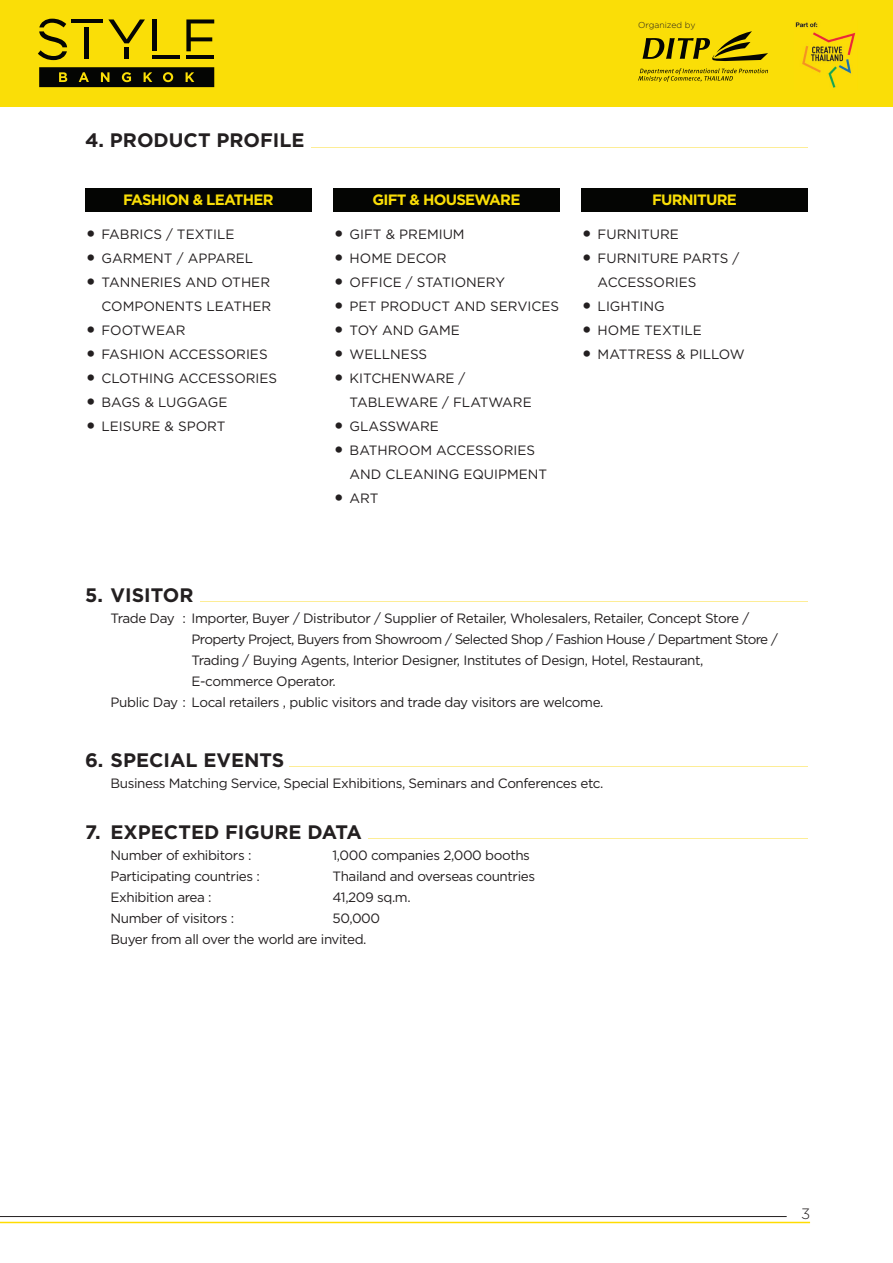
<style>
.page{position:relative;width:893px;height:1263px;background:#fff}
.page>*{position:absolute;margin:0;border:0;box-sizing:border-box;transform-origin:0 0}
.t1{font:700 19.5px "Gotham";color:#231f20}
.t2{font:700 15px "Gotham";letter-spacing:-.05em;color:#fade07}
.t3{font:300 15px "Gotham";color:#231f20}
.t4{font:13.5px/21px "Gotham";letter-spacing:-.03em;color:#231f20}
.t5{font:13.5px/24px "Gotham";color:#231f20}
.t6{font:13.5px "Gotham";letter-spacing:-.05em;color:#231f20}
.t7{font:13.5px "Gotham";letter-spacing:-.005em;color:#231f20}
.t8{font:300 8.55px "Gotham";color:#211d1f}
.s1{font-size:24px}
</style>
<div class="page">
<hr style="left:312px;top:147px;width:496px;height:1px;background:#fded96">
<div style="left:0;top:0;width:893px;height:106px;background:#fade07"></div>
<svg style="left:642px;top:31px;width:126px;height:30px"></svg>
<svg style="left:638px;top:68px;width:130px;height:14px"></svg>
<svg style="left:108px;top:19px;width:37px;height:24px"></svg>
<div style="left:124px;top:47px;width:5px;height:12px;background:#040503"></div>
<hr style="left:153px;top:19px;width:4px;height:32px;background:#040503">
<hr style="left:153px;top:55px;width:27px;height:4px;background:#040503">
<hr style="left:186px;top:55px;width:28px;height:4px;background:#040503">
<svg style="left:186px;top:19px;width:28px;height:32px"></svg>
<hr style="left:85px;top:27px;width:4px;height:32px;background:#040503">
<hr style="left:71px;top:19px;width:32px;height:4px;background:#040503">
<svg style="left:38px;top:19px;width:29px;height:41px"></svg>
<svg style="left:39px;top:67px;width:175px;height:20px;background:#1f1d03"></svg>
<img style="left:795px;top:22px;width:61px;height:66px">
<hr style="left:0;top:1222px;width:810px;height:1px;background:#ffdc01">
<hr style="left:0;top:1216px;width:787px;height:1px;background:#231f20">
<hr style="left:200px;top:601px;width:608px;height:1px;background:#fded96">
<hr style="left:289px;top:766px;width:519px;height:1px;background:#fded96">
<hr style="left:368px;top:838px;width:440px;height:1px;background:#fded96">
<div style="left:85px;top:188px;width:226px;height:24px;background:#040503"></div>
<div style="left:333px;top:188px;width:226px;height:24px;background:#040503"></div>
<div style="left:581px;top:188px;width:226px;height:24px;background:#040503"></div>
<h1 class="t1" style="left:85px;top:128px;width:221px">4. PRODUCT PROFILE</h1>
<p class="t8" style="left:638px;top:19px;width:59px">Organized by</p>
<p class="t2" style="left:123px;top:190px;width:152px">FASHION &amp; LEATHER</p>
<p class="t2" style="left:373px;top:190px;width:149px">GIFT &amp; HOUSEWARE</p>
<p class="t2" style="left:652px;top:190px;width:86px">FURNITURE</p>
<p class="t5" style="left:85px;top:222px;width:151px"><span class="s1">•</span> FABRICS / TEXTILE</p>
<p class="t5" style="left:85px;top:246px;width:170px"><span class="s1">•</span> GARMENT / APPAREL</p>
<p class="t5" style="left:85px;top:270px;width:188px;text-align:right"><span class="s1">•</span> TANNERIES AND OTHER<br>COMPONENTS LEATHER</p>
<p class="t5" style="left:85px;top:318px;width:102px"><span class="s1">•</span> FOOTWEAR</p>
<p class="t5" style="left:85px;top:342px;width:184px"><span class="s1">•</span> FASHION ACCESSORIES</p>
<p class="t5" style="left:85px;top:366px;width:194px"><span class="s1">•</span> CLOTHING ACCESSORIES</p>
<p class="t5" style="left:85px;top:390px;width:144px"><span class="s1">•</span> BAGS &amp; LUGGAGE</p>
<p class="t5" style="left:85px;top:414px;width:142px"><span class="s1">•</span> LEISURE &amp; SPORT</p>
<p class="t5" style="left:333px;top:222px;width:133px"><span class="s1">•</span> GIFT &amp; PREMIUM</p>
<p class="t5" style="left:333px;top:246px;width:115px"><span class="s1">•</span> HOME DECOR</p>
<p class="t5" style="left:333px;top:270px;width:173px"><span class="s1">•</span> OFFICE / STATIONERY</p>
<p class="t5" style="left:333px;top:294px;width:227px"><span class="s1">•</span> PET PRODUCT AND SERVICES</p>
<p class="t5" style="left:333px;top:318px;width:128px"><span class="s1">•</span> TOY AND GAME</p>
<p class="t5" style="left:333px;top:342px;width:96px"><span class="s1">•</span> WELLNESS</p>
<p class="t5" style="left:350px;top:366px;width:184px;text-indent:-17px"><span class="s1">•</span> KITCHENWARE /<br>TABLEWARE / FLATWARE</p>
<p class="t7" style="left:333px;top:418px;width:107px"><span class="s1">•</span> GLASSWARE</p>
<p class="t5" style="left:350px;top:438px;width:199px;text-indent:-17px"><span class="s1">•</span> BATHROOM ACCESSORIES<br>AND CLEANING EQUIPMENT</p>
<p class="t4" style="left:333px;top:488px;width:47px"><span class="s1">•</span> ART</p>
<p class="t5" style="left:581px;top:222px;width:99px"><span class="s1">•</span> FURNITURE</p>
<p class="t5" style="left:598px;top:246px;width:143px;text-indent:-16px"><span class="s1">•</span> FURNITURE PARTS /<br>ACCESSORIES</p>
<p class="t5" style="left:581px;top:294px;width:85px"><span class="s1">•</span> LIGHTING</p>
<p class="t5" style="left:581px;top:318px;width:122px"><span class="s1">•</span> HOME TEXTILE</p>
<p class="t5" style="left:581px;top:342px;width:165px"><span class="s1">•</span> MATTRESS &amp; PILLOW</p>
<h1 class="t1" style="left:85px;top:583px;width:110px">5. VISITOR</h1>
<p class="t4" style="left:111px;top:608px;width:640px">Trade Day : Importer, Buyer / Distributor / Supplier of Retailer, Wholesalers, Retailer, Concept Store /</p>
<p class="t6" style="left:192px;top:631px;width:588px">Property Project, Buyers from Showroom / Selected Shop / Fashion House / Department Store /</p>
<p class="t4" style="left:192px;top:650px;width:513px">Trading / Buying Agents, Interior Designer, Institutes of Design, Hotel, Restaurant,</p>
<p class="t4" style="left:192px;top:671px;width:146px">E-commerce Operator.</p>
<p class="t4" style="left:111px;top:692px;width:494px">Public Day : Local retailers , public visitors and trade day visitors are welcome.</p>
<h1 class="t1" style="left:85px;top:748px;width:201px">6. SPECIAL EVENTS</h1>
<p class="t4" style="left:111px;top:773px;width:494px">Business Matching Service, Special Exhibitions, Seminars and Conferences etc.</p>
<h1 class="t1" style="left:85px;top:820px;width:278px">7. EXPECTED FIGURE DATA</h1>
<p class="t4" style="left:111px;top:845px;width:142px">Number of exhibitors :</p>
<p class="t4" style="left:333px;top:845px;width:199px">1,000 companies 2,000 booths</p>
<p class="t4" style="left:111px;top:866px;width:151px">Participating countries :</p>
<p class="t4" style="left:333px;top:866px;width:204px">Thailand and overseas countries</p>
<p class="t4" style="left:111px;top:887px;width:103px">Exhibition area :</p>
<p class="t4" style="left:333px;top:887px;width:80px">41,209 sq.m.</p>
<p class="t4" style="left:111px;top:908px;width:125px">Number of visitors :</p>
<p class="t4" style="left:111px;top:908px;width:271px;text-indent:222px">50,000<br>Buyer from all over the world are invited.</p>
<p class="t3" style="left:801px;top:1204px;width:11px">3</p>
</div>
